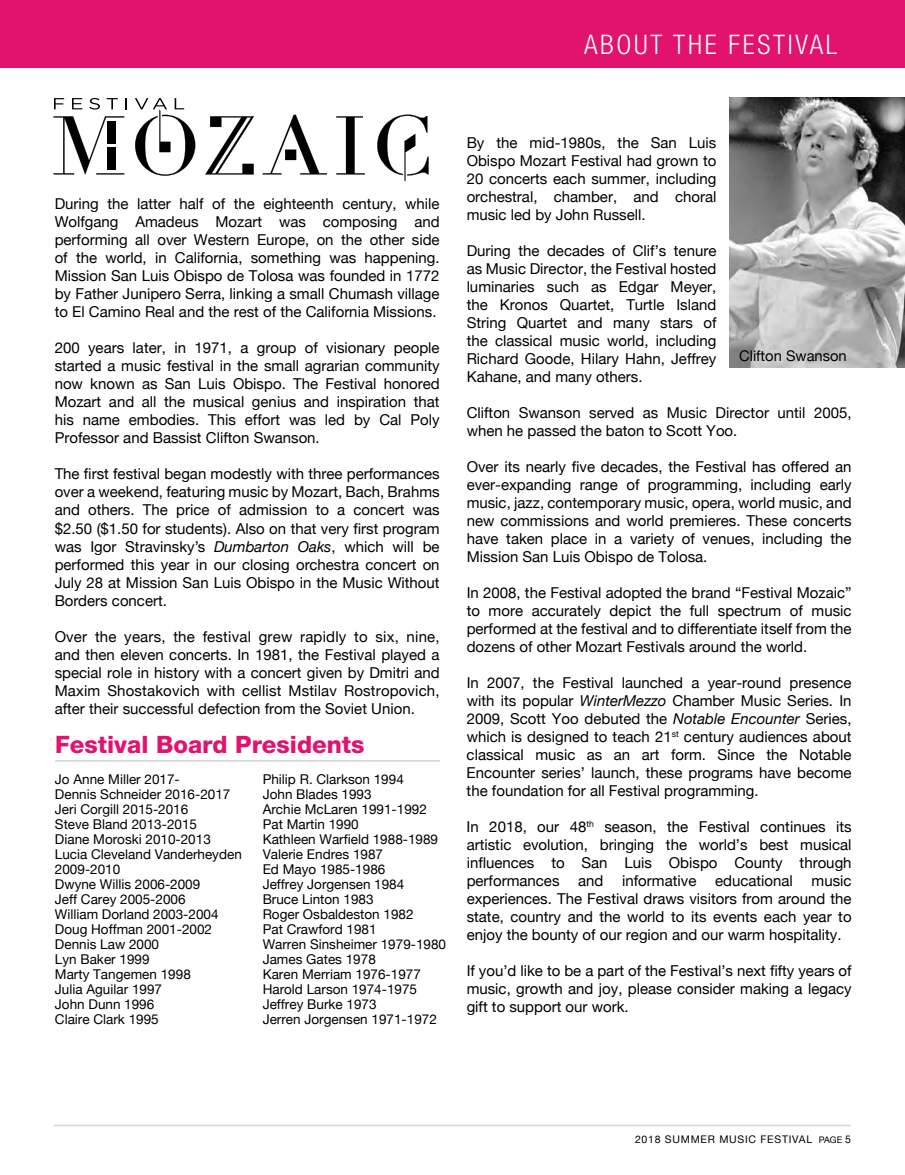
<style>
.page{position:relative;width:905px;height:1175px;background:#fff}
.page>*{position:absolute;margin:0;border:0;box-sizing:border-box;transform-origin:0 0}
.t1{font:300 condensed 27px "Helvetica Neue";letter-spacing:.1em;color:#fff}
.t2{font:800 24px "Helvetica Neue";color:#e2126f}
.t3{font:15px/18px "Helvetica Neue";color:#000;text-align:justify}
.t4{font:14.7px "Helvetica Neue";color:#000}
.t5{font:13.5px/15px "Helvetica Neue";color:#000}
.t6{font:10.5px "Helvetica Neue";letter-spacing:.07em;color:#000}
.s1{font-style:italic}
.s2{font-size:9px}
</style>
<div class="page">
<div style="left:0;top:0;width:904px;height:68px;background:#e2126f"></div>
<hr style="left:55px;top:760px;width:385px;height:1px;background:#d1d3d4">
<img style="left:730px;top:97px;width:174px;height:270px">
<svg style="left:205px;top:116px;width:49px;height:58px"></svg>
<svg style="left:54px;top:116px;width:70px;height:59px"></svg>
<svg style="left:263px;top:115px;width:64px;height:59px"></svg>
<svg style="left:336px;top:116px;width:29px;height:58px"></svg>
<svg style="left:377px;top:115px;width:51px;height:66px"></svg>
<svg style="left:54px;top:98px;width:10px;height:11px"></svg>
<svg style="left:72px;top:98px;width:10px;height:11px"></svg>
<svg style="left:89px;top:98px;width:11px;height:12px"></svg>
<svg style="left:107px;top:98px;width:11px;height:11px"></svg>
<svg style="left:135px;top:98px;width:60px;height:78px"></svg>
<hr style="left:54px;top:1124px;width:796px;height:2px;background:#d1d3d4">
<h1 class="t1" style="left:584px;top:29px;width:255px">ABOUT THE FESTIVAL</h1>
<p class="t3" style="left:55px;top:195px;width:386px">During the latter half of the eighteenth century, while Wolfgang Amadeus Mozart was composing and performing all over Western Europe, on the other side of the world, in California, something was happening.<br>Mission San Luis Obispo de Tolosa was founded in 1772 by Father Junipero Serra, linking a small Chumash village to El Camino Real and the rest of the California Missions.</p>
<p class="t3" style="left:55px;top:339px;width:386px">200 years later, in 1971, a group of visionary people started a music festival in the small agrarian community now known as San Luis Obispo. The Festival honored Mozart and all the musical genius and inspiration that his name embodies. This effort was led by Cal Poly Professor and Bassist Clifton Swanson.</p>
<p class="t3" style="left:55px;top:465px;width:386px">The first festival began modestly with three performances over a weekend, featuring music by Mozart, Bach, Brahms and others. The price of admission to a concert was $2.50 ($1.50 for students). Also on that very first program was Igor Stravinsky’s <span class="s1">Dumbarton Oaks</span>, which will be performed this year in our closing orchestra concert on July 28 at Mission San Luis Obispo in the Music Without Borders concert.</p>
<p class="t3" style="left:55px;top:627px;width:386px">Over the years, the festival grew rapidly to six, nine, and then eleven concerts. In 1981, the Festival played a special role in history with a concert given by Dmitri and Maxim Shostakovich with cellist Mstilav Rostropovich, after their successful defection from the Soviet Union.</p>
<h2 class="t2" style="left:55px;top:730px;width:311px">Festival Board Presidents</h2>
<p class="t5" style="left:55px;top:771px;width:188px">Jo Anne Miller 2017-<br>Dennis Schneider 2016-2017<br>Jeri Corgill 2015-2016<br>Steve Bland 2013-2015<br>Diane Moroski 2010-2013<br>Lucia Cleveland Vanderheyden<br>2009-2010<br>Dwyne Willis 2006-2009<br>Jeff Carey 2005-2006<br>William Dorland 2003-2004<br>Doug Hoffman 2001-2002<br>Dennis Law 2000<br>Lyn Baker 1999<br>Marty Tangemen 1998<br>Julia Aguilar 1997<br>John Dunn 1996<br>Claire Clark 1995</p>
<p class="t5" style="left:263px;top:771px;width:185px">Philip R. Clarkson 1994<br>John Blades 1993<br>Archie McLaren 1991-1992<br>Pat Martin 1990<br>Kathleen Warfield 1988-1989<br>Valerie Endres 1987<br>Ed Mayo 1985-1986<br>Jeffrey Jorgensen 1984<br>Bruce Linton 1983<br>Roger Osbaldeston 1982<br>Pat Crawford 1981<br>Warren Sinsheimer 1979-1980<br>James Gates 1978<br>Karen Merriam 1976-1977<br>Harold Larson 1974-1975<br>Jeffrey Burke 1973<br>Jerren Jorgensen 1971-1972</p>
<p class="t3" style="left:466px;top:133px;width:251px">By the mid-1980s, the San Luis Obispo Mozart Festival had grown to 20 concerts each summer, including orchestral, chamber, and choral music led by John Russell.</p>
<p class="t3" style="left:466px;top:241px;width:251px">During the decades of Clif’s tenure as Music Director, the Festival hosted luminaries such as Edgar Meyer, the Kronos Quartet, Turtle Island String Quartet and many stars of the classical music world, including Richard Goode, Hilary Hahn, Jeffrey Kahane, and many others.</p>
<p class="t3" style="left:466px;top:403px;width:386px">Clifton Swanson served as Music Director until 2005, when he passed the baton to Scott Yoo.</p>
<p class="t3" style="left:466px;top:457px;width:386px">Over its nearly five decades, the Festival has offered an ever-expanding range of programming, including early music, jazz, contemporary music, opera, world music, and new commissions and world premieres. These concerts have taken place in a variety of venues, including the Mission San Luis Obispo de Tolosa.</p>
<p class="t3" style="left:466px;top:583px;width:386px">In 2008, the Festival adopted the brand “Festival Mozaic” to more accurately depict the full spectrum of music performed at the festival and to differentiate itself from the dozens of other Mozart Festivals around the world.</p>
<p class="t3" style="left:466px;top:673px;width:386px">In 2007, the Festival launched a year-round presence with its popular <span class="s1">WinterMezzo</span> Chamber Music Series. In 2009, Scott Yoo debuted the <span class="s1">Notable Encounter</span> Series, which is designed to teach 21<sup>st</sup> century audiences about classical music as an art form. Since the Notable Encounter series’ launch, these programs have become the foundation for all Festival programming.</p>
<p class="t3" style="left:466px;top:817px;width:386px">In 2018, our 48<sup>th</sup> season, the Festival continues its artistic evolution, bringing the world’s best musical influences to San Luis Obispo County through performances and informative educational music experiences. The Festival draws visitors from around the state, country and the world to its events each year to enjoy the bounty of our region and our warm hospitality.</p>
<p class="t3" style="left:466px;top:961px;width:386px">If you’d like to be a part of the Festival’s next fifty years of music, growth and joy, please consider making a legacy gift to support our work.</p>
<p class="t4" style="left:739px;top:346px;width:109px">Clifton Swanson</p>
<p class="t6" style="left:635px;top:1132px;width:217px">2018 SUMMER MUSIC FESTIVAL <span class="s2">PAGE</span> 5</p>
</div>
